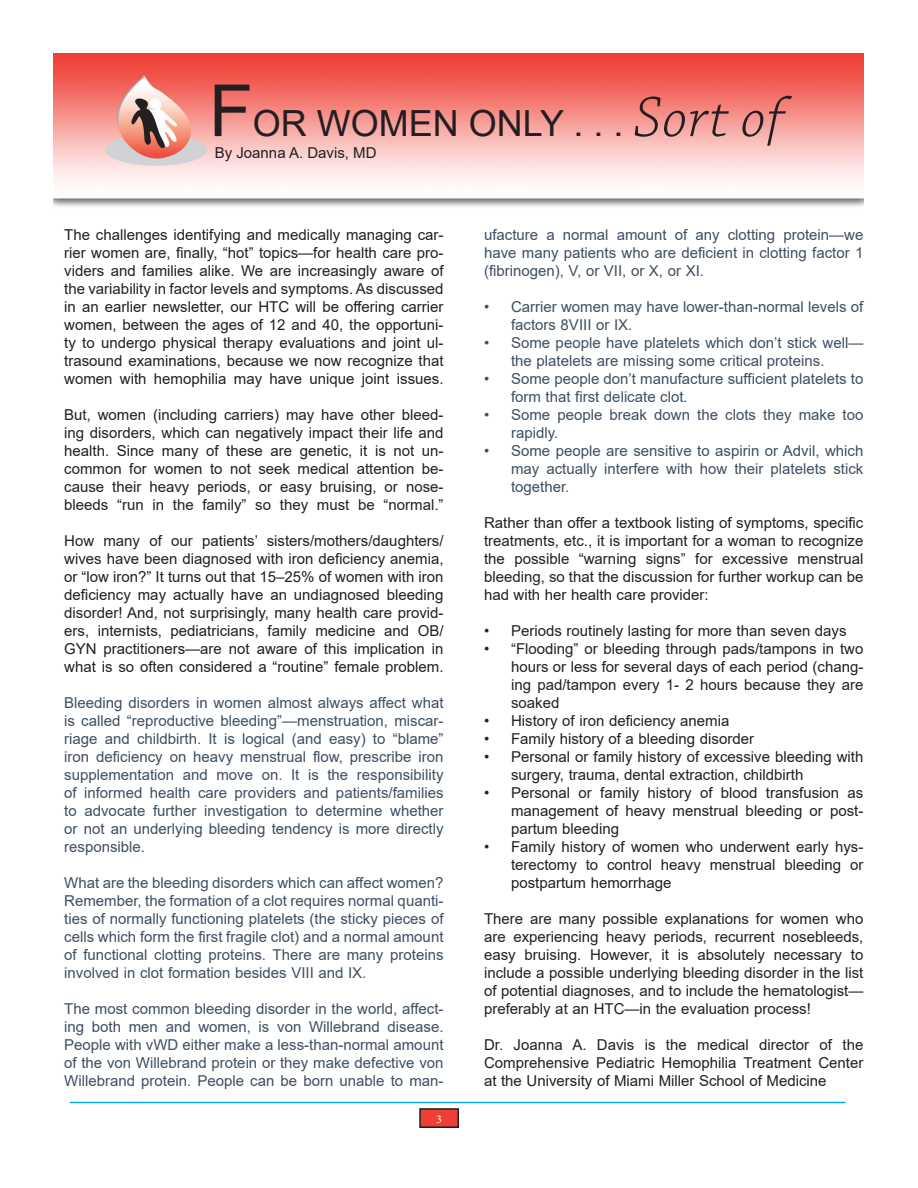
<style>
.page{position:relative;width:918px;height:1188px;background:#fff}
.page>*{position:absolute;margin:0;border:0;box-sizing:border-box;transform-origin:0 0}
.t1{font:36px "Arial";color:#231f20}
.t2{font:15px/18px "Arial";color:#231f20;text-align:justify}
.t3{font:15px/18px "Arial";color:#3e4e62;text-align:justify}
.t4{font:12px "Minion Pro";color:#fff}
.s1{font-size:72px}
.s2{font-family:"Chaparral Pro";font-weight:300;font-style:italic;font-size:60px}
</style>
<div class="page">
<div style="left:420px;top:1109px;width:38px;height:18px;background:#ee3e35"></div>
<div style="left:419px;top:1108px;width:40px;height:20px;border:2px solid #231f20"></div>
<hr style="left:70px;top:1102px;width:776px;height:1px;background:#00aeef">
<img style="left:53px;top:54px;width:810px;height:153px">
<p class="t1" style="left:209px;top:99px;width:577px"><span class="s1">F</span>OR WOMEN ONLY . . . <span class="s2">Sort of</span></p>
<p class="t2" style="left:215px;top:144px;width:163px">By Joanna A. Davis, MD</p>
<p class="t2" style="left:64px;top:225px;width:381px">The challenges identifying and medically managing car&shy;rier women are, finally, “hot” topics—for health care pro&shy;viders and families alike. We are increasingly aware of the variability in factor levels and symptoms. As discussed in an earlier newsletter, our HTC will be offering carrier women, between the ages of 12 and 40, the opportuni&shy;ty to undergo physical therapy evaluations and joint ul&shy;trasound examinations, because we now recognize that women with hemophilia may have unique joint issues.</p>
<p class="t2" style="left:64px;top:405px;width:381px">But, women (including carriers) may have other bleed&shy;ing disorders, which can negatively impact their life and health. Since many of these are genetic, it is not un&shy;common for women to not seek medical attention be&shy;cause their heavy periods, or easy bruising, or nose&shy;bleeds “run in the family” so they must be “normal.”</p>
<p class="t2" style="left:64px;top:531px;width:381px">How many of our patients’ sisters/mothers/daughters/ wives have been diagnosed with iron deficiency anemia, or “low iron?” It turns out that 15–25% of women with iron deficiency may actually have an undiagnosed bleeding disorder! And, not surprisingly, many health care provid&shy;ers, internists, pediatricians, family medicine and OB/ GYN practitioners—are not aware of this implication in what is so often considered a “routine” female problem.</p>
<p class="t3" style="left:64px;top:693px;width:381px">Bleeding disorders in women almost always affect what is called “reproductive bleeding”—menstruation, miscar&shy;riage and childbirth. It is logical (and easy) to “blame” iron deficiency on heavy menstrual flow, prescribe iron supplementation and move on. It is the responsibility of informed health care providers and patients/families to advocate further investigation to determine whether or not an underlying bleeding tendency is more directly responsible.</p>
<p class="t3" style="left:64px;top:873px;width:381px">What are the bleeding disorders which can affect women?<br>Remember, the formation of a clot requires normal quanti&shy;ties of normally functioning platelets (the sticky pieces of cells which form the first fragile clot) and a normal amount of functional clotting proteins. There are many proteins involved in clot formation besides VIII and IX.</p>
<p class="t3" style="left:64px;top:999px;width:381px">The most common bleeding disorder in the world, affect&shy;ing both men and women, is von Willebrand disease.<br>People with vWD either make a less-than-normal amount of the von Willebrand protein or they make defective von Willebrand protein. People can be born unable to man-</p>
<p class="t4" style="left:436px;top:1111px;width:7px">3</p>
<p class="t3" style="left:484px;top:225px;width:381px">ufacture a normal amount of any clotting protein—we have many patients who are deficient in clotting factor 1 (fibrinogen), V, or VII, or X, or XI.</p>
<p class="t3" style="left:511px;top:297px;width:354px;text-indent:-27px">• Carrier women may have lower-than-normal levels of factors 8VIII or IX.</p>
<p class="t3" style="left:511px;top:333px;width:354px;text-indent:-27px">• Some people have platelets which don’t stick well— the platelets are missing some critical proteins.</p>
<p class="t3" style="left:511px;top:369px;width:354px;text-indent:-27px">• Some people don’t manufacture sufficient platelets to form that first delicate clot.</p>
<p class="t3" style="left:511px;top:405px;width:354px;text-indent:-27px">• Some people break down the clots they make too rapidly.</p>
<p class="t3" style="left:511px;top:441px;width:354px;text-indent:-27px">• Some people are sensitive to aspirin or Advil, which may actually interfere with how their platelets stick together.</p>
<p class="t2" style="left:484px;top:513px;width:381px">Rather than offer a textbook listing of symptoms, specific treatments, etc., it is important for a woman to recognize the possible “warning signs” for excessive menstrual bleeding, so that the discussion for further workup can be had with her health care provider:</p>
<p class="t2" style="left:484px;top:621px;width:364px">• Periods routinely lasting for more than seven days</p>
<p class="t2" style="left:511px;top:639px;width:354px;text-indent:-27px">• “Flooding” or bleeding through pads/tampons in two hours or less for several days of each period (chang&shy;ing pad/tampon every 1- 2 hours because they are soaked</p>
<p class="t2" style="left:484px;top:711px;width:247px">• History of iron deficiency anemia</p>
<p class="t2" style="left:484px;top:729px;width:272px">• Family history of a bleeding disorder</p>
<p class="t2" style="left:511px;top:747px;width:354px;text-indent:-27px">• Personal or family history of excessive bleeding with surgery, trauma, dental extraction, childbirth</p>
<p class="t2" style="left:511px;top:783px;width:354px;text-indent:-27px">• Personal or family history of blood transfusion as management of heavy menstrual bleeding or post&shy;partum bleeding</p>
<p class="t2" style="left:511px;top:837px;width:354px;text-indent:-27px">• Family history of women who underwent early hys&shy;terectomy to control heavy menstrual bleeding or postpartum hemorrhage</p>
<p class="t2" style="left:484px;top:909px;width:381px">There are many possible explanations for women who are experiencing heavy periods, recurrent nosebleeds, easy bruising. However, it is absolutely necessary to include a possible underlying bleeding disorder in the list of potential diagnoses, and to include the hematologist— preferably at an HTC—in the evaluation process!</p>
<p class="t2" style="left:484px;top:1035px;width:381px">Dr. Joanna A. Davis is the medical director of the Comprehensive Pediatric Hemophilia Treatment Center at the University of Miami Miller School of Medicine</p>
</div>
